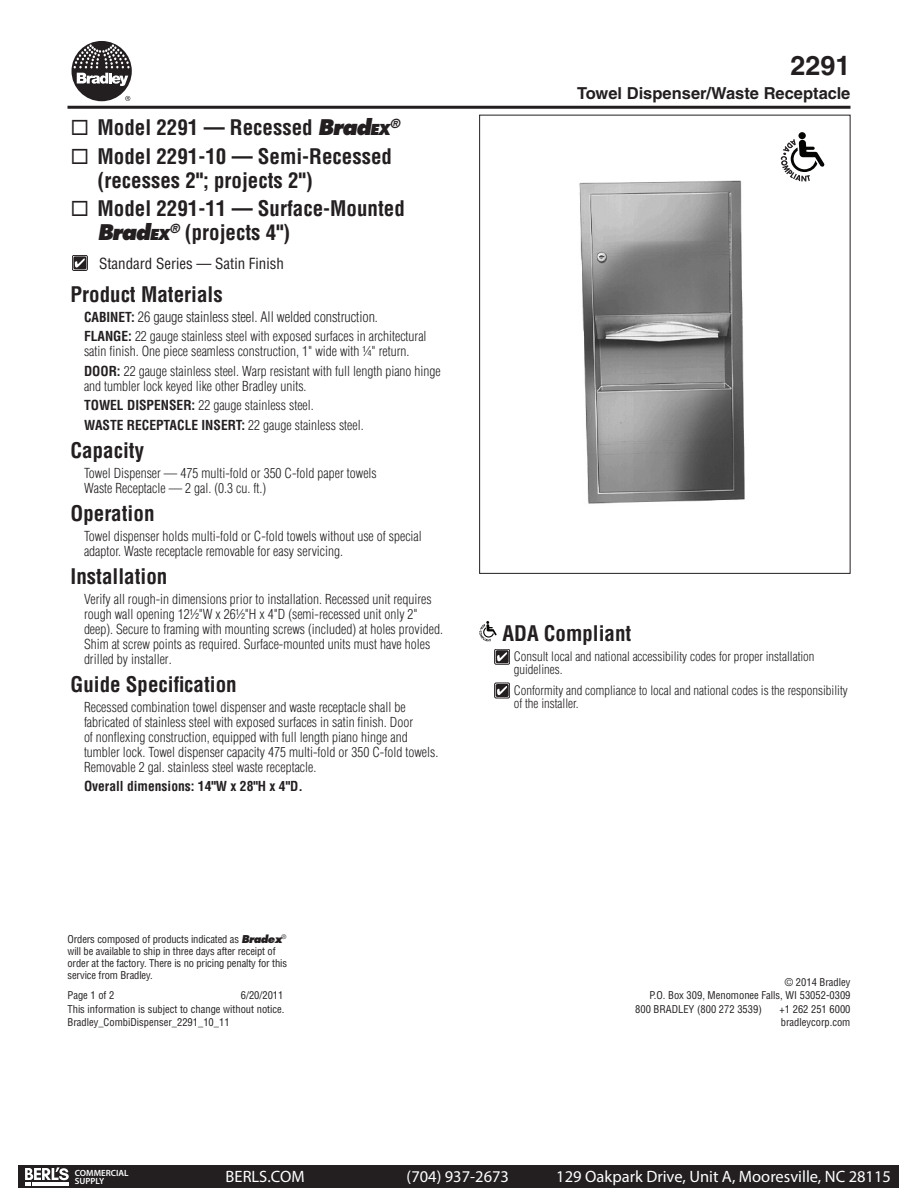
<style>
.page{position:relative;width:918px;height:1188px;background:#fff}
.page>*{position:absolute;margin:0;border:0;box-sizing:border-box;transform-origin:0 0}
.t1{font:700 27px "Helvetica";color:#231f20}
.t2{font:700 condensed 21px/24px "Helvetica";color:#231f20}
.t3{font:16.5px "Myriad Pro";color:#fff}
.t4{font:700 16.5px "Helvetica";color:#231f20}
.t5{font:condensed 15px "Helvetica";color:#231f20}
.t6{font:300 condensed 14.25px "Helvetica";letter-spacing:-.005em;color:#231f20}
.t7{font:300 condensed 13.5px/15px "Helvetica";color:#231f20}
.t8{font:700 condensed 13.5px "Helvetica";color:#231f20}
.t9{font:300 condensed 12.75px/13.5px "Helvetica";color:#231f20}
.t10{font:italic 800 12.3px "Futura Std";color:#231f20}
.t11{font:condensed 10.5px/13.5px "Helvetica";letter-spacing:-.005em;color:#231f20}
.t12{font:600 9px/8.2px "Myriad Pro";color:#fff}
.s1{font-family:"Futura Std";font-weight:800;font-style:italic;font-stretch:normal}
.s2{font-family:"Futura Std";font-weight:800;font-style:italic;font-stretch:normal;font-size:14.7px}
.s3{font-weight:700;font-size:13.5px}
.s4{font-size:13.5px}
.s5{font-weight:700}
</style>
<div class="page">
<hr style="left:68px;top:106px;width:782px;height:3px;background:#231f20">
<div style="left:72px;top:41px;width:60px;height:60px;background:#231f20;border-radius:50%"></div>
<svg style="left:125px;top:96px;width:5px;height:5px"></svg>
<svg style="left:74px;top:44px;width:56px;height:42px"></svg>
<img style="left:579px;top:180px;width:166px;height:324px">
<div style="left:73px;top:256px;width:13px;height:13px;background:#231f20;border-radius:2px"></div>
<svg style="left:75px;top:258px;width:10px;height:10px"></svg>
<div style="left:72px;top:255px;width:15px;height:16px;border:1px solid #231f20;border-radius:2px"></div>
<div style="left:798px;top:132px;width:8px;height:7px;background:#050504;border-radius:50%"></div>
<svg style="left:781px;top:139px;width:43px;height:42px"></svg>
<svg style="left:479px;top:621px;width:18px;height:20px"></svg>
<div style="left:496px;top:650px;width:13px;height:13px;background:#231f20;border-radius:2px"></div>
<svg style="left:497px;top:652px;width:10px;height:9px"></svg>
<div style="left:495px;top:649px;width:15px;height:15px;border:1px solid #231f20;border-radius:2px"></div>
<div style="left:496px;top:684px;width:13px;height:13px;background:#231f20;border-radius:2px"></div>
<svg style="left:497px;top:686px;width:10px;height:9px"></svg>
<div style="left:495px;top:683px;width:15px;height:15px;border:1px solid #231f20;border-radius:2px"></div>
<div style="left:19px;top:1166px;width:880px;height:22px;background:#231f20"></div>
<svg style="left:25px;top:1167px;width:44px;height:19px"></svg>
<h2 class="t2" style="left:71px;top:115px;width:321px">◻ Model 2291 — Recessed <span class="s1">Brad</span><span class="s2">EX</span></h2>
<p class="t10" style="left:390px;top:116px;width:11px">®</p>
<h2 class="t2" style="left:98px;top:144px;width:296px;text-indent:-27px">◻ Model 2291-10 — Semi-Recessed (recesses 2"; projects 2")</h2>
<h2 class="t2" style="left:98px;top:196px;width:309px;text-indent:-27px">◻ Model 2291-11 — Surface-Mounted<br><span class="s1">Brad</span><span class="s2">EX</span><sup>®</sup> (projects 4")</h2>
<p class="t5" style="left:99px;top:254px;width:186px">Standard Series — Satin Finish</p>
<h2 class="t2" style="left:71px;top:282px;width:154px">Product Materials</h2>
<p class="t6" style="left:84px;top:308px;width:295px"><span class="s3">CABINET:</span> 26 gauge stainless steel. All welded construction<span class="s4">.</span></p>
<p class="t7" style="left:84px;top:329px;width:344px"><span class="s5">FLANGE:</span> 22 gauge stainless steel with exposed surfaces in architectural satin finish. One piece seamless construction, 1" wide with ¼" return.</p>
<p class="t7" style="left:84px;top:363px;width:358px"><span class="s5">DOOR:</span> 22 gauge stainless steel. Warp resistant with full length piano hinge and tumbler lock keyed like other Bradley units.</p>
<p class="t7" style="left:84px;top:396px;width:281px;line-height:19.5px"><span class="s5">TOWEL DISPENSER:</span> 22 gauge stainless steel.<br><span class="s5">WASTE RECEPTACLE INSERT:</span> 22 gauge stainless steel.</p>
<h2 class="t2" style="left:71px;top:439px;width:75px">Capacity</h2>
<p class="t7" style="left:84px;top:465px;width:294px">Towel Dispenser — 475 multi-fold or 350 C-fold paper towels<br>Waste Receptacle — 2 gal. (0.3 cu. ft.)</p>
<h2 class="t2" style="left:71px;top:502px;width:86px">Operation</h2>
<p class="t7" style="left:84px;top:528px;width:339px">Towel dispenser holds multi-fold or C-fold towels without use of special adaptor. Waste receptacle removable for easy servicing.</p>
<h2 class="t2" style="left:71px;top:565px;width:98px">Installation</h2>
<p class="t7" style="left:84px;top:591px;width:361px">Verify all rough-in dimensions prior to installation. Recessed unit requires rough wall opening 12½"W x 26½"H x 4"D (semi-recessed unit only 2" deep). Secure to framing with mounting screws (included) at holes provided.<br>Shim at screw points as required. Surface-mounted units must have holes drilled by installer.</p>
<h2 class="t2" style="left:71px;top:673px;width:168px">Guide Specification</h2>
<p class="t7" style="left:84px;top:699px;width:356px">Recessed combination towel dispenser and waste receptacle shall be fabricated of stainless steel with exposed surfaces in satin finish. Door<br>of nonflexing construction, equipped with full length piano hinge and tumbler lock. Towel dispenser capacity 475 multi-fold or 350 C-fold towels.<br>Removable 2 gal. stainless steel waste receptacle.</p>
<p class="t8" style="left:84px;top:778px;width:220px">Overall dimensions: 14"W x 28"H x 4"D.</p>
<p class="t11" style="left:68px;top:933px;width:221px;line-height:12px">Orders composed of products indicated as <span class="s1">Bradex</span><sup>® </sup>will be available to ship in three days after receipt of order at the factory. There is no pricing penalty for this service from Bradley.</p>
<p class="t11" style="left:68px;top:988px;width:48px">Page 1 of 2</p>
<p class="t11" style="left:68px;top:988px;width:218px;text-align:justify;text-indent:173px">6/20/2011<br>This information is subject to change without notice.<br>Bradley_CombiDispenser_2291_10_11</p>
<h1 class="t1" style="left:790px;top:49px;width:62px">2291</h1>
<p class="t4" style="left:577px;top:83px;width:275px">Towel Dispenser/Waste Receptacle</p>
<h2 class="t2" style="left:502px;top:621px;width:130px">ADA Compliant</h2>
<p class="t9" style="left:514px;top:649px;width:302px">Consult local and national accessibility codes for proper installation guidelines.</p>
<p class="t9" style="left:514px;top:683px;width:336px">Conformity and compliance to local and national codes is the responsibility of the installer.</p>
<p class="t11" style="left:785px;top:975px;width:67px">© 2014 Bradley</p>
<p class="t11" style="left:649px;top:988px;width:203px">P.O. Box 309, Menomonee Falls, WI 53052-0309</p>
<p class="t11" style="left:635px;top:1002px;width:128px">800 BRADLEY (800 272 3539)</p>
<p class="t11" style="left:780px;top:1002px;width:72px">+1 262 251 6000 bradleycorp.com</p>
<p class="t12" style="left:75px;top:1169px;width:55px">COMMERCIAL<br>SUPPLY</p>
<p class="t3" style="left:226px;top:1166px;width:80px">BERLS.COM</p>
<p class="t3" style="left:407px;top:1166px;width:104px">(704) 937-2673</p>
<p class="t3" style="left:556px;top:1166px;width:336px">129 Oakpark Drive, Unit A, Mooresville, NC 28115</p>
</div>
